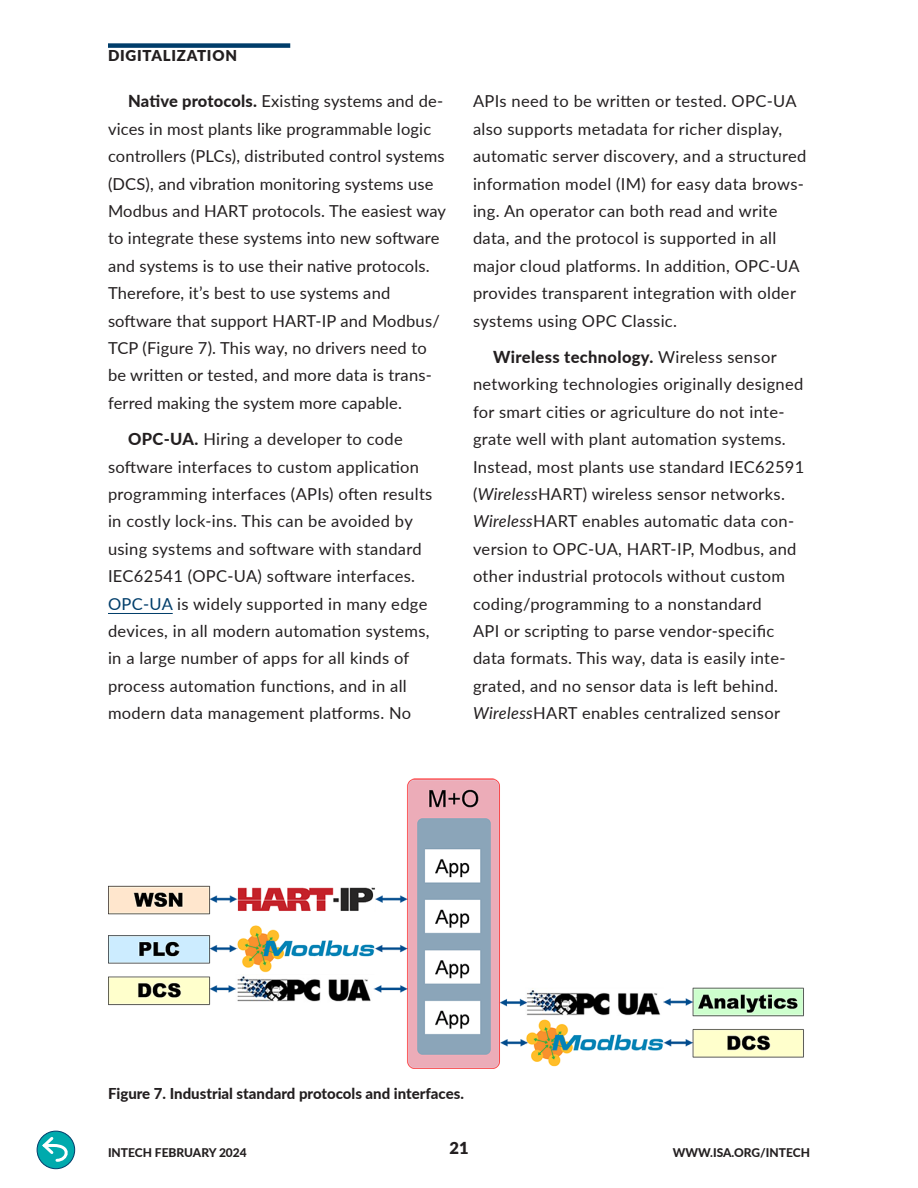
<style>
.page{position:relative;width:918px;height:1188px;background:#fff}
.page>*{position:absolute;margin:0;border:0;box-sizing:border-box;transform-origin:0 0}
.text{font:16.5px/27.5px "Lato";letter-spacing:.02em;color:#231f20}
.t1{font:900 16.5px "Lato";color:#231f20}
.Captions{font:800 15px "Lato";color:#231f20}
.t2{font:900 15px "Lato";letter-spacing:.05em;color:#231f20}
.t3{font:800 12px "Lato";color:#231f20}
.s1{font-weight:800}
.s2{color:#003d6a}
.s3{font-style:italic}
</style>
<div class="page">
<div style="left:108px;top:43px;width:182px;height:5px;background:#003d6a"></div>
<svg style="left:37px;top:1131px;width:38px;height:38px"></svg>
<div style="left:37px;top:1131px;width:38px;height:38px;border:1px solid #003d6a;border-radius:50%"></div>
<svg style="left:40px;top:1134px;width:32px;height:29px"></svg>
<hr style="left:108px;top:613px;width:65px;height:1px;background:#003d6a">
<img style="left:108px;top:778px;width:696px;height:291px">
<p class="t2" style="left:108px;top:45px;width:131px">DIGITALIZATION</p>
<p class="text" style="left:108px;top:87px;width:340px;text-indent:20px"><span class="s1">Native protocols.</span> Existing systems and de&shy;vices in most plants like programmable logic controllers (PLCs), distributed control systems (DCS), and vibration monitoring systems use Modbus and HART protocols. The easiest way to integrate these systems into new software and systems is to use their native protocols.<br>Therefore, it’s best to use systems and software that support HART-IP and Modbus/ TCP (Figure 7). This way, no drivers need to be written or tested, and more data is trans&shy;ferred making the system more capable.</p>
<p class="text" style="left:108px;top:425px;width:326px;text-indent:20px"><span class="s1">OPC-UA.</span> Hiring a developer to code software interfaces to custom application programming interfaces (APIs) often results in costly lock-ins. This can be avoided by using systems and software with standard IEC62541 (OPC-UA) software interfaces.<br><span class="s2">OPC-UA</span> is widely supported in many edge devices, in all modern automation systems, in a large number of apps for all kinds of process automation functions, and in all modern data management platforms. No</p>
<p class="text" style="left:473px;top:87px;width:335px">APIs need to be written or tested. OPC-UA also supports metadata for richer display, automatic server discovery, and a structured information model (IM) for easy data brows&shy;ing. An operator can both read and write data, and the protocol is supported in all major cloud platforms. In addition, OPC-UA provides transparent integration with older systems using OPC Classic.</p>
<p class="text" style="left:473px;top:343px;width:333px;text-indent:20px"><span class="s1">Wireless technology.</span> Wireless sensor networking technologies originally designed for smart cities or agriculture do not inte&shy;grate well with plant automation systems.<br>Instead, most plants use standard IEC62591 (<span class="s3">Wireless</span>HART) wireless sensor networks.<br><span class="s3">Wireless</span>HART enables automatic data con&shy;version to OPC-UA, HART-IP, Modbus, and other industrial protocols without custom coding/programming to a nonstandard<br>API or scripting to parse vendor-specific data formats. This way, data is easily inte&shy;grated, and no sensor data is left behind.<br><span class="s3">Wireless</span>HART enables centralized sensor</p>
<p class="Captions" style="left:108px;top:1082px;width:357px">Figure 7. Industrial standard protocols and interfaces.</p>
<p class="t3" style="left:108px;top:1143px;width:140px">INTECH FEBRUARY 2024</p>
<p class="t1" style="left:449px;top:1136px;width:21px">21</p>
<p class="t3" style="left:673px;top:1143px;width:139px">WWW.ISA.ORG/INTECH</p>
</div>
